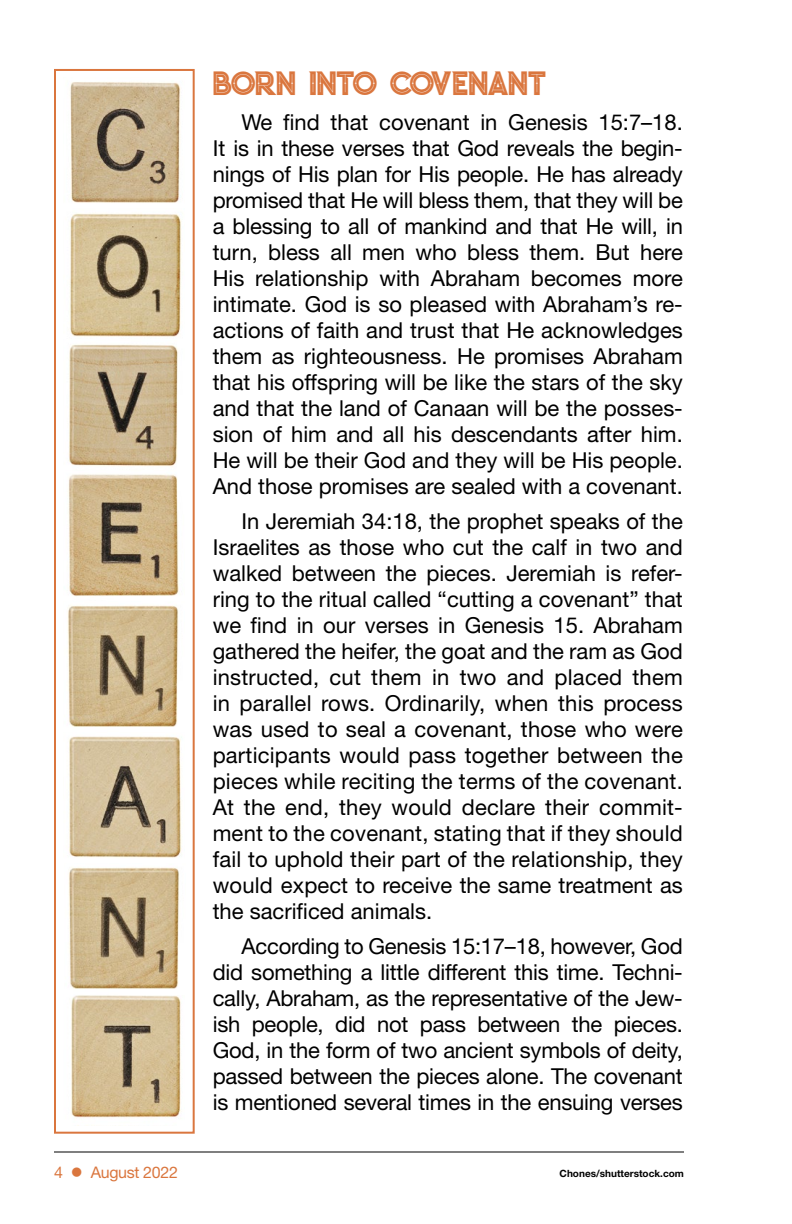
<style>
.page{position:relative;width:792px;height:1224px;background:#fff}
.page>*{position:absolute;margin:0;border:0;box-sizing:border-box;transform-origin:0 0}
.t1{font:30px "Columbus Inline";color:#da763e}
.t2{font:22px/26px "Helvetica Neue LT Std";color:#000;text-align:justify}
.t3{font:16px "Helvetica Neue LT Std";letter-spacing:-.02em;color:#da763e}
.t4{font:700 10px "Helvetica Neue LT Std";color:#000}
</style>
<div class="page">
<hr style="left:54px;top:1152px;width:630px;height:1px;background:#000">
<img style="left:68px;top:82px;width:114px;height:776px">
<img style="left:71px;top:995px;width:110px;height:123px">
<img style="left:69px;top:867px;width:111px;height:122px">
<div style="left:54px;top:69px;width:141px;height:1065px;border:2px solid #da763e"></div>
<p class="t1" style="left:213px;top:68px;width:335px">BORN INTO COVENANT</p>
<p class="t2" style="left:213px;top:108px;width:472px;text-indent:29px">We find that covenant in Genesis 15:7–18.<br>It is in these verses that God reveals the begin&shy;nings of His plan for His people. He has already promised that He will bless them, that they will be a blessing to all of mankind and that He will, in turn, bless all men who bless them. But here His relationship with Abraham becomes more intimate. God is so pleased with Abraham’s re&shy;actions of faith and trust that He acknowledges them as righteousness. He promises Abraham that his offspring will be like the stars of the sky and that the land of Canaan will be the posses&shy;sion of him and all his descendants after him.<br>He will be their God and they will be His people.<br>And those promises are sealed with a covenant.</p>
<p class="t2" style="left:213px;top:507px;width:472px;text-indent:29px">In Jeremiah 34:18, the prophet speaks of the Israelites as those who cut the calf in two and walked between the pieces. Jeremiah is refer&shy;ring to the ritual called “cutting a covenant” that we find in our verses in Genesis 15. Abraham gathered the heifer, the goat and the ram as God instructed, cut them in two and placed them in parallel rows. Ordinarily, when this process was used to seal a covenant, those who were participants would pass together between the pieces while reciting the terms of the covenant.<br>At the end, they would declare their commit&shy;ment to the covenant, stating that if they should fail to uphold their part of the relationship, they would expect to receive the same treatment as the sacrificed animals.</p>
<p class="t2" style="left:213px;top:932px;width:472px;text-indent:29px">According to Genesis 15:17–18, however, God did something a little different this time. Techni&shy;cally, Abraham, as the representative of the Jew&shy;ish people, did not pass between the pieces.<br>God, in the form of two ancient symbols of deity, passed between the pieces alone. The covenant is mentioned several times in the ensuing verses</p>
<p class="t3" style="left:54px;top:1162px;width:125px">4 ● August 2022</p>
<p class="t4" style="left:560px;top:1168px;width:126px">Chones/shutterstock.com</p>
</div>
